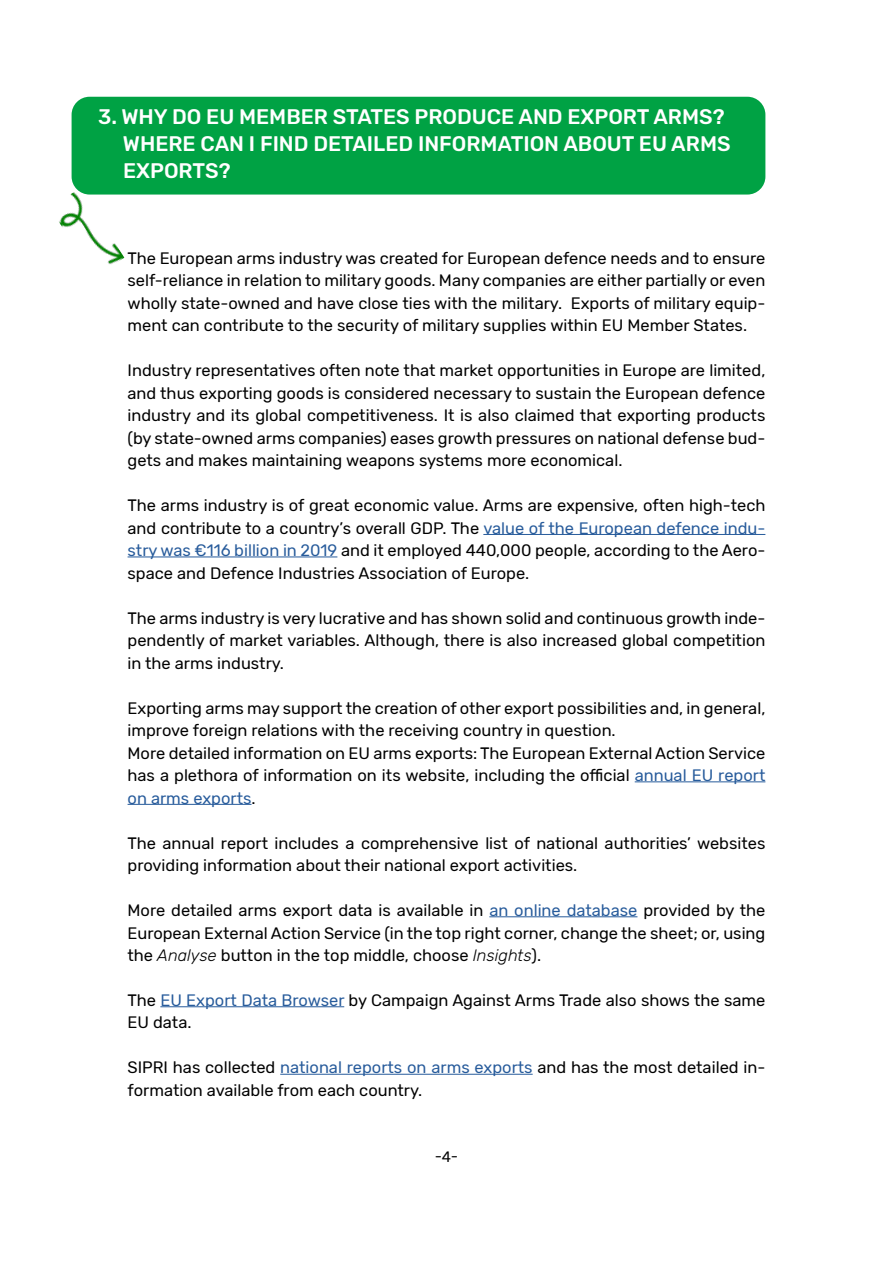
<style>
.page{position:relative;width:893px;height:1263px;background:#fff}
.page>*{position:absolute;margin:0;border:0;box-sizing:border-box;transform-origin:0 0}
.t1{font:500 21px/27px "Rubik";color:#fff}
.t2{font:16.5px/22.5px "Rubik";color:#000;text-align:justify}
.t3{font:15px "Rubik";color:#000}
.s1{color:#275b9b}
.s2{font-weight:300;font-style:italic}
</style>
<div class="page">
<hr style="left:483px;top:534px;width:282px;height:1px;background:#275b9b">
<hr style="left:128px;top:556px;width:209px;height:1px;background:#275b9b">
<hr style="left:635px;top:781px;width:130px;height:1px;background:#275b9b">
<hr style="left:128px;top:804px;width:124px;height:1px;background:#275b9b">
<hr style="left:489px;top:916px;width:148px;height:1px;background:#275b9b">
<hr style="left:160px;top:1006px;width:184px;height:1px;background:#275b9b">
<hr style="left:280px;top:1074px;width:253px;height:1px;background:#275b9b">
<div style="left:72px;top:97px;width:693px;height:98px;background:#00a244;border-radius:18px"></div>
<img style="left:59px;top:188px;width:65px;height:76px">
<p class="t1" style="left:123px;top:104px;width:609px;text-indent:-25px">3. WHY DO EU MEMBER STATES PRODUCE AND EXPORT ARMS?<br>WHERE CAN I FIND DETAILED INFORMATION ABOUT EU ARMS<br>EXPORTS?</p>
<p class="t2" style="left:128px;top:247px;width:639px">The European arms industry was created for European defence needs and to ensure self-reliance in relation to military goods. Many companies are either partially or even wholly state-owned and have close ties with the military. Exports of military equip&shy;ment can contribute to the security of military supplies within EU Member States.</p>
<p class="t2" style="left:128px;top:360px;width:639px">Industry representatives often note that market opportunities in Europe are limited, and thus exporting goods is considered necessary to sustain the European defence industry and its global competitiveness. It is also claimed that exporting products (by state-owned arms companies) eases growth pressures on national defense bud&shy;gets and makes maintaining weapons systems more economical.</p>
<p class="t2" style="left:128px;top:495px;width:639px">The arms industry is of great economic value. Arms are expensive, often high-tech and contribute to a country’s overall GDP. The <span class="s1">value of the European defence indu&shy;stry was €116 billion in 2019</span> and it employed 440,000 people, according to the Aero&shy;space and Defence Industries Association of Europe.</p>
<p class="t2" style="left:128px;top:607px;width:639px">The arms industry is very lucrative and has shown solid and continuous growth inde&shy;pendently of market variables. Although, there is also increased global competition in the arms industry.</p>
<p class="t2" style="left:128px;top:697px;width:639px;text-align:left">Exporting arms may support the creation of other export possibilities and, in general, improve foreign relations with the receiving country in question.<br>More detailed information on EU arms exports: The European External Action Service has a plethora of information on its website, including the official <span class="s1">annual EU report on arms exports</span>.</p>
<p class="t2" style="left:128px;top:832px;width:639px">The annual report includes a comprehensive list of national authorities’ websites providing information about their national export activities.</p>
<p class="t2" style="left:128px;top:899px;width:639px">More detailed arms export data is available in <span class="s1">an online database</span> provided by the European External Action Service (in the top right corner, change the sheet; or, using the <span class="s2">Analyse</span> button in the top middle, choose <span class="s2">Insights</span>).</p>
<p class="t2" style="left:128px;top:989px;width:639px">The <span class="s1">EU Export Data Browser</span> by Campaign Against Arms Trade also shows the same<br>EU data.</p>
<p class="t2" style="left:128px;top:1057px;width:639px">SIPRI has collected <span class="s1">national reports on arms exports</span> and has the most detailed in&shy;formation available from each country.</p>
<p class="t3" style="left:435px;top:1148px;width:25px">-4-</p>
</div>
